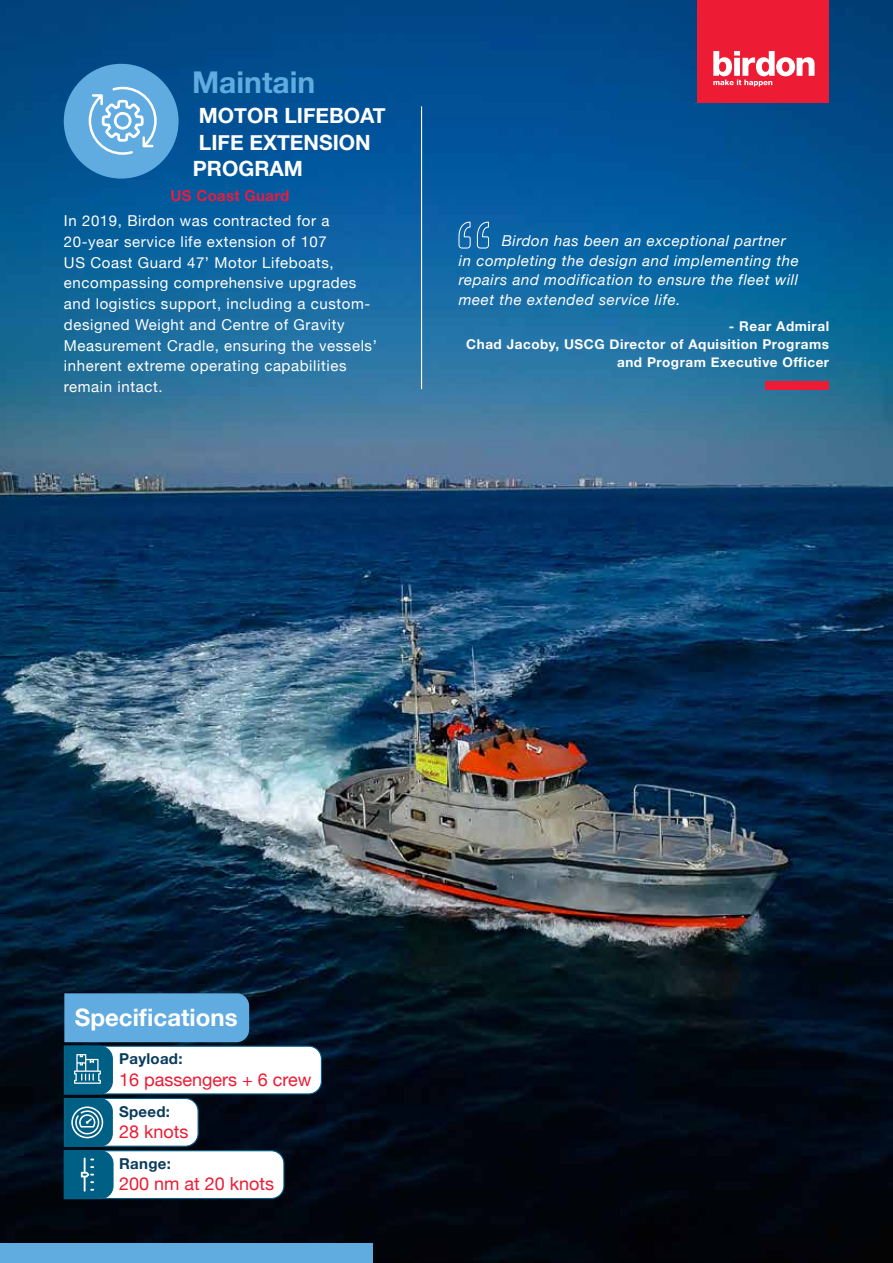
<style>
.page{position:relative;width:893px;height:1263px;background:#fff}
.page>*{position:absolute;margin:0;border:0;box-sizing:border-box;transform-origin:0 0}
.t1{font:700 30px "Helvetica Neue";color:#60abe0}
.t2{font:700 24px "Helvetica Neue";color:#fff}
.t3{font:700 21px/26.4px "Helvetica Neue";color:#fff}
.t4{font:18px "Helvetica Neue";color:#ed1b34}
.t5{font:15px/20.7px "Helvetica Neue";letter-spacing:.04em;color:#fff}
.t6{font:italic 15px/19.5px "Helvetica Neue";letter-spacing:.04em;color:#fff}
.t7{font:700 15px "Helvetica Neue";letter-spacing:.02em;color:#093b5c}
.t8{font:700 15px "Helvetica Neue";letter-spacing:.02em;color:#e71b41}
.t9{font:700 13.5px/18px "Helvetica Neue";letter-spacing:.04em;color:#fff;text-align:right}
</style>
<div class="page">
<img style="left:0;top:0;width:893px;height:1263px">
<div style="left:0;top:1243px;width:373px;height:20px;background:#60abe0"></div>
<div style="left:64px;top:64px;width:115px;height:115px;background:#60abe0;border-radius:50%"></div>
<svg style="left:89px;top:87px;width:68px;height:68px"></svg>
<svg style="left:63px;top:993px;width:260px;height:207px"></svg>
<svg style="left:458px;top:222px;width:31px;height:26px"></svg>
<div style="left:765px;top:381px;width:64px;height:8px;background:#ed1b34"></div>
<hr style="left:421px;top:107px;width:1px;height:282px;background:#fff">
<div style="left:697px;top:0;width:132px;height:102px;background:#ed1b34"></div>
<svg style="left:713px;top:51px;width:101px;height:35px"></svg>
<h1 class="t1" style="left:192px;top:59px;width:125px">Maintain</h1>
<h3 class="t3" style="left:193px;top:103px;width:194px">MOTOR LIFEBOAT<br>LIFE EXTENSION<br>PROGRAM</h3>
<p class="t8" style="left:170px;top:184px;width:120px">US Coast Guard</p>
<p class="t5" style="left:64px;top:211px;width:314px">In 2019, Birdon was contracted for a 20-year service life extension of 107<br>US Coast Guard 47’ Motor Lifeboats, encompassing comprehensive upgrades and logistics support, including a custom&shy;designed Weight and Centre of Gravity Measurement Cradle, ensuring the vessels’ inherent extreme operating capabilities remain intact.</p>
<p class="t6" style="left:459px;top:231px;width:342px;text-indent:43px">Birdon has been an exceptional partner in completing the design and implementing the repairs and modification to ensure the fleet will meet the extended service life.</p>
<p class="t9" style="left:466px;top:318px;width:364px">- Rear Admiral<br>Chad Jacoby, USCG Director of Aquisition Programs and Program Executive Officer</p>
<h2 class="t2" style="left:75px;top:998px;width:164px">Specifications</h2>
<p class="t7" style="left:119px;top:1047px;width:65px">Payload:</p>
<p class="t4" style="left:119px;top:1066px;width:194px">16 passengers + 6 crew</p>
<p class="t7" style="left:119px;top:1100px;width:52px">Speed:</p>
<p class="t4" style="left:119px;top:1119px;width:71px">28 knots</p>
<p class="t7" style="left:119px;top:1152px;width:53px">Range:</p>
<p class="t4" style="left:119px;top:1171px;width:157px">200 nm at 20 knots</p>
</div>
